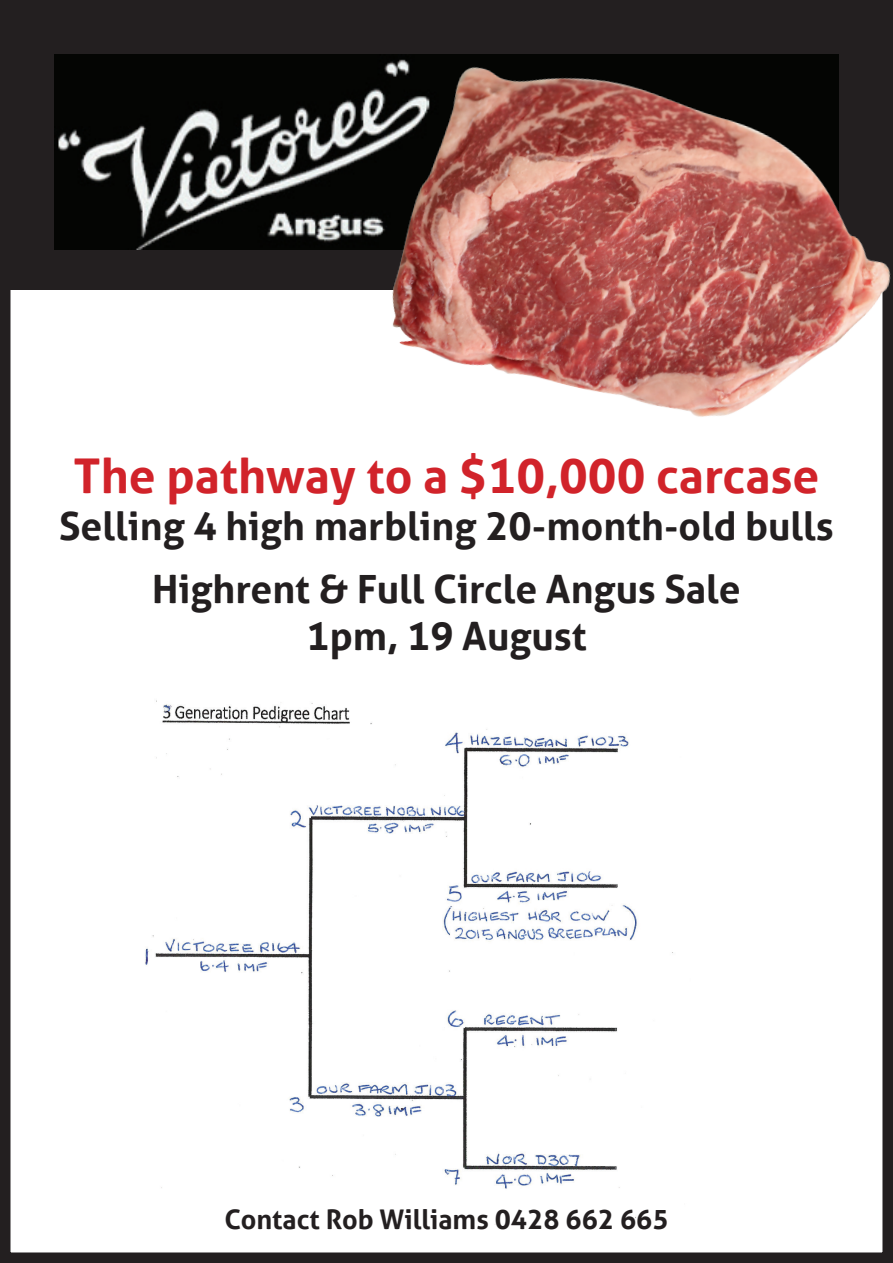
<style>
.page{position:relative;width:893px;height:1263px;background:#fff}
.page>*{position:absolute;margin:0;border:0;box-sizing:border-box;transform-origin:0 0}
.t1{font:700 48px "Aller";color:#d1232a}
.t2{font:700 39px/63.3px "Aller";color:#231f20;text-align:center}
.t3{font:700 27px "Aller";color:#231f20}
</style>
<div class="page">
<div style="left:0;top:249px;width:893px;height:1014px;border:10px solid #231f20"></div>
<div style="left:0;top:0;width:893px;height:289px;background:#231f20"></div>
<img style="left:54px;top:54px;width:293px;height:195px">
<img style="left:145px;top:700px;width:528px;height:518px">
<img style="left:347px;top:54px;width:546px;height:426px">
<div style="left:360px;top:656px;width:493px;height:61px;background:#fff"></div>
<p class="t1" style="left:73px;top:446px;width:747px">The pathway to a $10,000 carcase</p>
<p class="t2" style="left:59px;top:494px;width:776px">Selling 4 high marbling 20-month-old bulls<br>Highrent &amp; Full Circle Angus Sale</p>
<p class="t2" style="left:306px;top:604px;width:282px">1pm, 19 August</p>
<p class="t3" style="left:224px;top:1202px;width:446px">Contact Rob Williams 0428 662 665</p>
</div>
